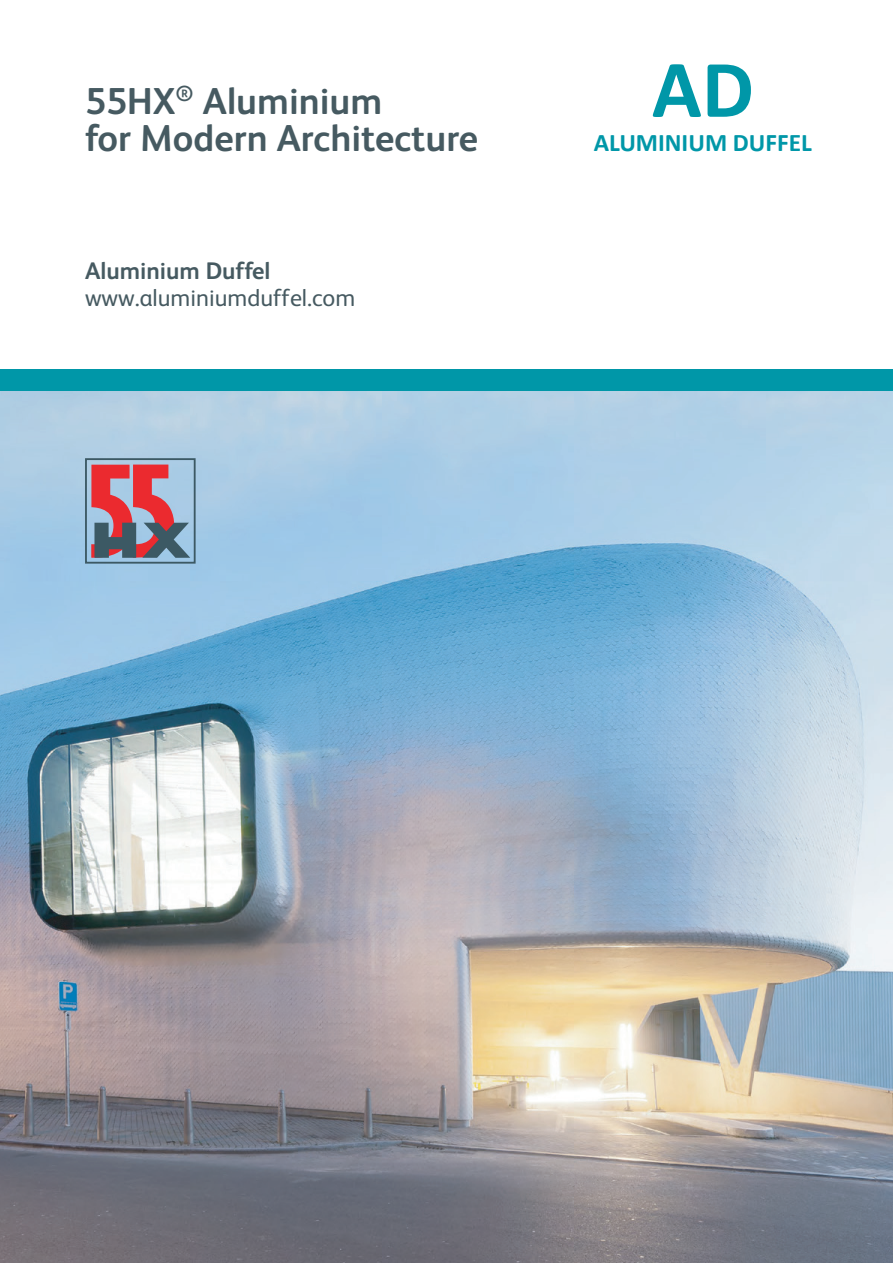
<style>
.page{position:relative;width:893px;height:1263px;background:#fff}
.page>*{position:absolute;margin:0;border:0;box-sizing:border-box;transform-origin:0 0}
.t1{font:700 82.65px "Calibri";color:#0097a8}
.t2{font:700 37.5px/37.5px "FS Albert";color:#465a61}
.t3{font:700 25.35px "Calibri";color:#0097a8}
.t4{font:24px "FS Albert";color:#465a61}
.t5{font:700 24px "FS Albert";color:#465a61}
</style>
<div class="page">
<img style="left:0;top:391px;width:893px;height:872px">
<div style="left:85px;top:458px;width:111px;height:106px;border:2px solid #3c5964"></div>
<svg style="left:91px;top:465px;width:99px;height:96px;background:#a87484"></svg>
<div style="left:0;top:369px;width:893px;height:21px;background:#0097a8"></div>
<p class="t2" style="left:85px;top:81px;width:395px">55HX<sup>®</sup> Aluminium<br>for Modern Architecture</p>
<p class="t5" style="left:85px;top:254px;width:187px">Aluminium Duffel</p>
<p class="t4" style="left:85px;top:282px;width:272px">www.aluminiumduffel.com</p>
<h1 class="t1" style="left:652px;top:36px;width:104px">AD</h1>
<p class="t3" style="left:594px;top:126px;width:220px">ALUMINIUM DUFFEL</p>
</div>
